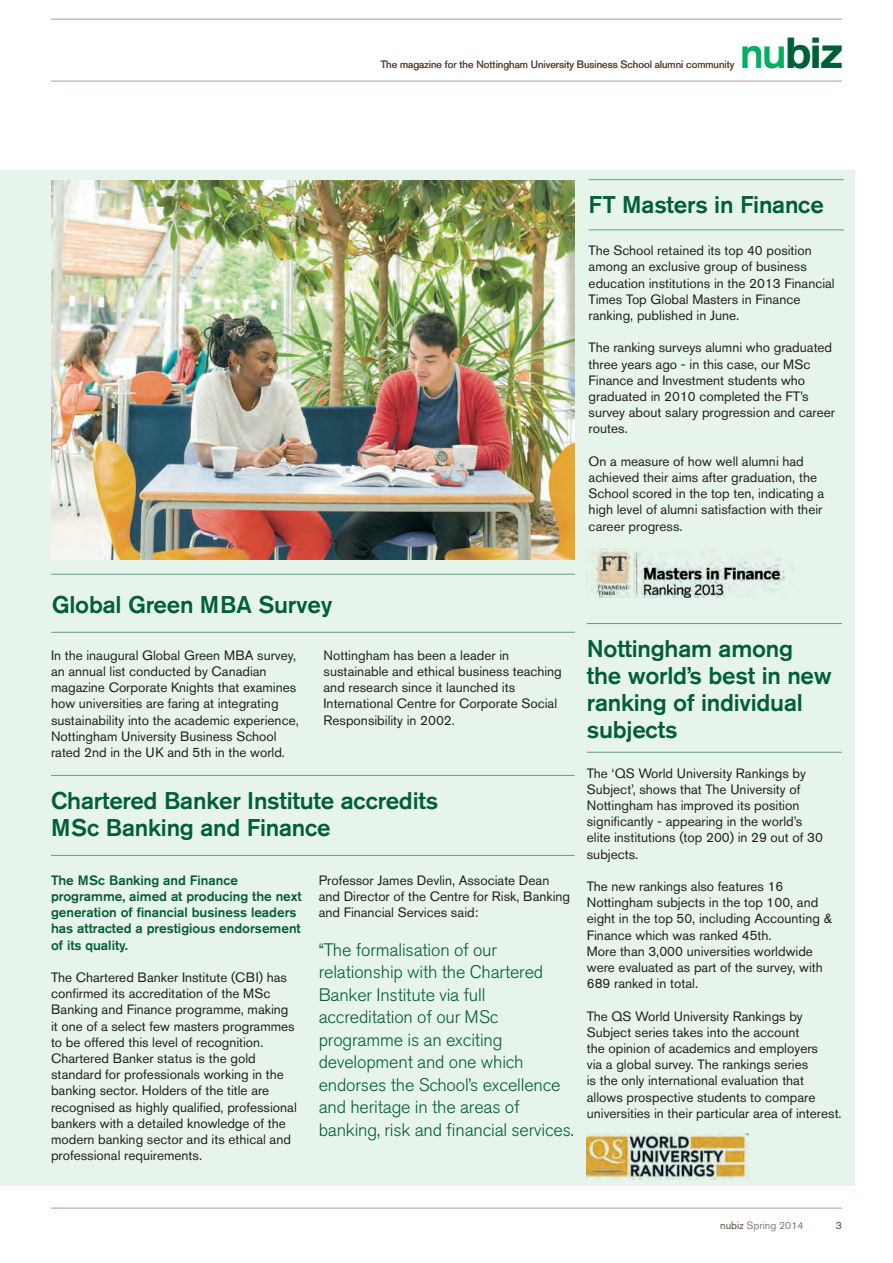
<style>
.page{position:relative;width:893px;height:1263px;background:#fff}
.page>*{position:absolute;margin:0;border:0;box-sizing:border-box;transform-origin:0 0}
.t1{font:700 43.05px "Akzidenz Grotesk BE";color:#005f36}
.t2{font:500 24px/27px "Akzidenz Grotesk BE";letter-spacing:-.01em;color:#005f36}
.t3{font:300 18px/22.5px "Akzidenz Grotesk BE";letter-spacing:-.01em;color:#005f36}
.t4{font:13.5px/16.2px "Akzidenz Grotesk BE";color:#231f20}
.t5{font:500 13.5px/16.2px "Akzidenz Grotesk BE";color:#005f36}
.t6{font:10.5px "Akzidenz Grotesk BE";color:#5f493e}
.t7{font:10.5px "Akzidenz Grotesk BE";color:#8c786e}
.s1{font-weight:500;color:#08ae5f}
.s2{color:#5f493e}
</style>
<div class="page">
<div style="left:0;top:170px;width:855px;height:1016px;background:#e7f4eb"></div>
<hr style="left:51px;top:1208px;width:791px;height:1px;background:#ab9a90">
<hr style="left:51px;top:632px;width:524px;height:1px;background:#609d84">
<hr style="left:51px;top:574px;width:524px;height:1px;background:#609d84">
<hr style="left:587px;top:752px;width:255px;height:1px;background:#609d84">
<hr style="left:587px;top:623px;width:255px;height:1px;background:#609d84">
<hr style="left:51px;top:855px;width:524px;height:1px;background:#609d84">
<hr style="left:51px;top:775px;width:524px;height:1px;background:#609d84">
<hr style="left:51px;top:81px;width:791px;height:1px;background:#ab9a90">
<hr style="left:51px;top:19px;width:791px;height:1px;background:#ab9a90">
<img style="left:52px;top:180px;width:523px;height:379px">
<hr style="left:589px;top:229px;width:255px;height:1px;background:#609d84">
<hr style="left:589px;top:179px;width:255px;height:1px;background:#609d84">
<img style="left:590px;top:549px;width:195px;height:48px">
<img style="left:586px;top:1134px;width:162px;height:46px">
<p class="t6" style="left:381px;top:58px;width:355px">The magazine for the Nottingham University Business School alumni community</p>
<p class="t1" style="left:740px;top:28px;width:105px"><span class="s1">nu</span>biz</p>
<p class="t2" style="left:589px;top:191px;width:237px">FT Masters in Finance</p>
<p class="t4" style="left:589px;top:242px;width:248px">The School retained its top 40 position among an exclusive group of business education institutions in the 2013 Financial Times Top Global Masters in Finance ranking, published in June.</p>
<p class="t4" style="left:589px;top:340px;width:248px">The ranking surveys alumni who graduated three years ago - in this case, our MSc Finance and Investment students who graduated in 2010 completed the FT’s survey about salary progression and career routes.</p>
<p class="t4" style="left:589px;top:453px;width:237px">On a measure of how well alumni had achieved their aims after graduation, the School scored in the top ten, indicating a high level of alumni satisfaction with their career progress.</p>
<p class="t2" style="left:52px;top:591px;width:282px">Global Green MBA Survey</p>
<p class="t4" style="left:51px;top:647px;width:249px">In the inaugural Global Green MBA survey, an annual list conducted by Canadian magazine Corporate Knights that examines how universities are faring at integrating sustainability into the academic experience, Nottingham University Business School rated 2nd in the UK and 5th in the world.</p>
<p class="t4" style="left:324px;top:647px;width:240px">Nottingham has been a leader in sustainable and ethical business teaching and research since it launched its International Centre for Corporate Social Responsibility in 2002.</p>
<p class="t2" style="left:51px;top:786px;width:389px">Chartered Banker Institute accredits<br>MSc Banking and Finance</p>
<p class="t5" style="left:51px;top:872px;width:252px">The MSc Banking and Finance programme, aimed at producing the next generation of financial business leaders has attracted a prestigious endorsement of its quality.</p>
<p class="t4" style="left:51px;top:969px;width:247px">The Chartered Banker Institute (CBI) has confirmed its accreditation of the MSc Banking and Finance programme, making it one of a select few masters programmes to be offered this level of recognition.<br>Chartered Banker status is the gold standard for professionals working in the banking sector. Holders of the title are recognised as highly qualified, professional bankers with a detailed knowledge of the modern banking sector and its ethical and professional requirements.</p>
<p class="t4" style="left:319px;top:872px;width:253px">Professor James Devlin, Associate Dean and Director of the Centre for Risk, Banking and Financial Services said:</p>
<p class="t3" style="left:319px;top:939px;width:257px">“The formalisation of our relationship with the Chartered<br>Banker Institute via full accreditation of our MSc programme is an exciting development and one which endorses the School’s excellence and heritage in the areas of banking, risk and financial services.</p>
<p class="t2" style="left:587px;top:634px;width:247px">Nottingham among the world’s best in new ranking of individual subjects</p>
<p class="t4" style="left:587px;top:765px;width:238px">The ‘QS World University Rankings by Subject’, shows that The University of Nottingham has improved its position significantly - appearing in the world’s elite institutions (top 200) in 29 out of 30 subjects.</p>
<p class="t4" style="left:587px;top:878px;width:246px">The new rankings also features 16<br>Nottingham subjects in the top 100, and eight in the top 50, including Accounting &amp; Finance which was ranked 45th.</p>
<p class="t4" style="left:587px;top:943px;width:238px">More than 3,000 universities worldwide were evaluated as part of the survey, with<br>689 ranked in total.</p>
<p class="t4" style="left:587px;top:1008px;width:256px">The QS World University Rankings by Subject series takes into the account<br>the opinion of academics and employers<br>via a global survey. The rankings series<br>is the only international evaluation that allows prospective students to compare universities in their particular area of interest.</p>
<p class="t7" style="left:720px;top:1219px;width:85px"><span class="s2">nubiz</span> Spring 2014</p>
<p class="t6" style="left:836px;top:1219px;width:8px">3</p>
</div>
